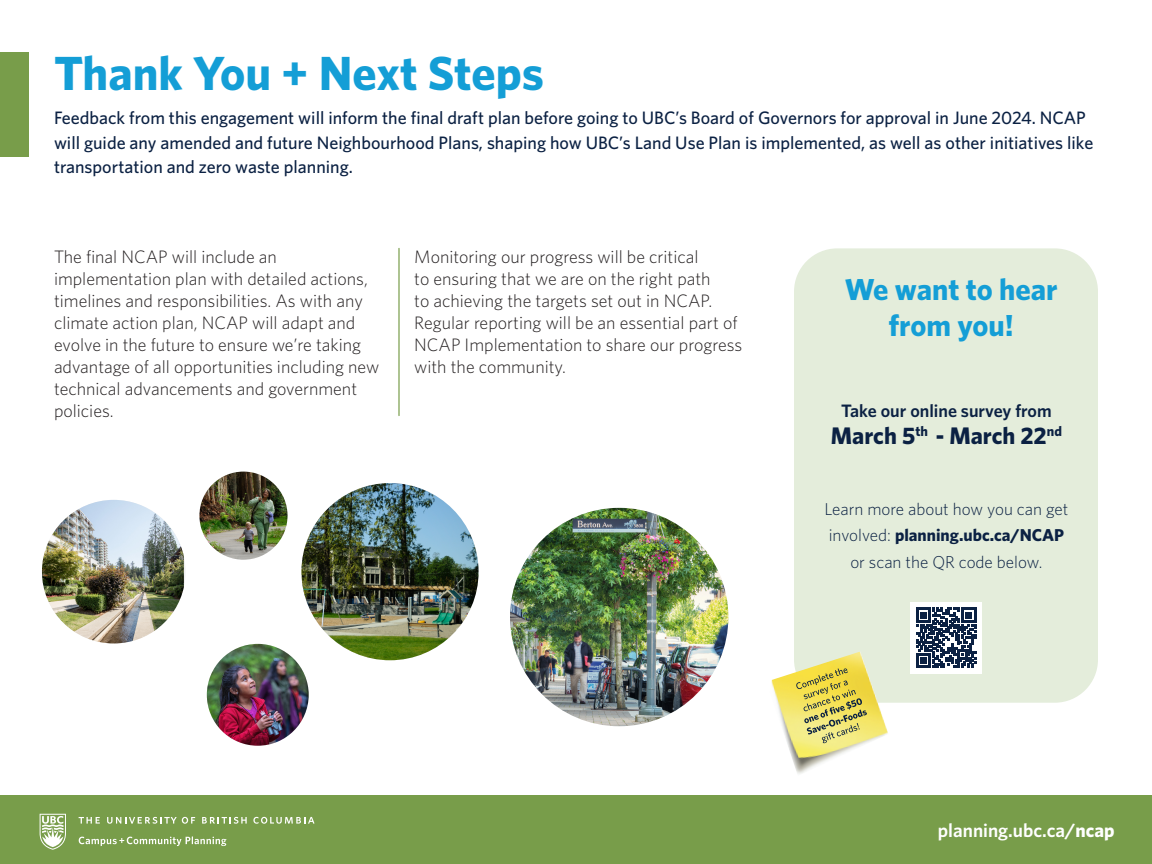
<style>
.page{position:relative;width:1152px;height:864px;background:#fff}
.page>*{position:absolute;margin:0;border:0;box-sizing:border-box;transform-origin:0 0}
.t1{font:700 48px "Whitney";color:#149ed6}
.t2{font:700 30.4px/35.6px "Whitney";color:#149ed6;text-align:center}
.t3{font:700 24px "Whitney";color:#0b2143}
.t4{font:600 19.2px "Whitney";color:#fff}
.t5{font:300 18px/22px "Whitney";color:#231f20}
.t6{font:500 18px/24.8px "Whitney";color:#0b2143}
.t7{font:600 18px "Whitney";color:#0b2143}
.t8{font:300 17.2px/26.4px "Whitney";color:#0b2143}
.s1{font-weight:700}
</style>
<div class="page">
<div style="left:0;top:796px;width:1152px;height:68px;background:#789d4a"></div>
<svg style="left:40px;top:814px;width:26px;height:36px"></svg>
<svg style="left:79px;top:817px;width:21px;height:7px"></svg>
<svg style="left:107px;top:817px;width:88px;height:7px"></svg>
<svg style="left:202px;top:817px;width:45px;height:7px"></svg>
<svg style="left:253px;top:817px;width:62px;height:7px"></svg>
<svg style="left:79px;top:836px;width:147px;height:10px"></svg>
<div style="left:0;top:52px;width:28px;height:105px;background:#789d4a"></div>
<div style="left:794px;top:248px;width:304px;height:455px;background:#e4eddb;border-radius:43px"></div>
<div style="left:910px;top:602px;width:72px;height:71px;background:#fff"></div>
<svg style="left:916px;top:608px;width:60px;height:60px"></svg>
<img style="left:771px;top:652px;width:117px;height:122px">
<svg style="left:796px;top:668px;width:71px;height:75px;background:#d3c85c"></svg>
<hr style="left:398px;top:248px;width:2px;height:168px;background:#789d4a">
<img style="left:42px;top:500px;width:142px;height:143px">
<img style="left:207px;top:644px;width:102px;height:102px;border-radius:51px">
<img style="left:301px;top:483px;width:178px;height:177px;border-radius:89px">
<img style="left:510px;top:508px;width:218px;height:218px;border-radius:109px">
<img style="left:199px;top:472px;width:89px;height:88px;border-radius:44px">
<p class="t1" style="left:54px;top:41px;width:492px">Thank You + Next Steps</p>
<p class="t6" style="left:54px;top:105px;width:1041px">Feedback from this engagement will inform the final draft plan before going to UBC’s Board of Governors for approval in June 2024. NCAP will guide any amended and future Neighbourhood Plans, shaping how UBC’s Land Use Plan is implemented, as well as other initiatives like transportation and zero waste planning.</p>
<p class="t5" style="left:54px;top:245px;width:327px">The final NCAP will include an implementation plan with detailed actions, timelines and responsibilities. As with any climate action plan, NCAP will adapt and evolve in the future to ensure we’re taking advantage of all opportunities including new technical advancements and government policies.</p>
<p class="t5" style="left:414px;top:245px;width:330px">Monitoring our progress will be critical<br>to ensuring that we are on the right path<br>to achieving the targets set out in NCAP.<br>Regular reporting will be an essential part of NCAP Implementation to share our progress with the community.</p>
<p class="t2" style="left:845px;top:271px;width:214px">We want to hear from you!</p>
<p class="t7" style="left:841px;top:399px;width:212px">Take our online survey from</p>
<p class="t3" style="left:831px;top:420px;width:233px">March 5<sup>th</sup> - March 22<sup>nd</sup></p>
<p class="t8" style="left:825px;top:495px;width:245px">Learn more about how you can get involved: <span class="s1">planning.ubc.ca/NCAP</span></p>
<p class="t8" style="left:850px;top:548px;width:194px">or scan the QR code below.</p>
<p class="t4" style="left:938px;top:818px;width:178px">planning.ubc.ca/<span class="s1">ncap</span></p>
</div>
